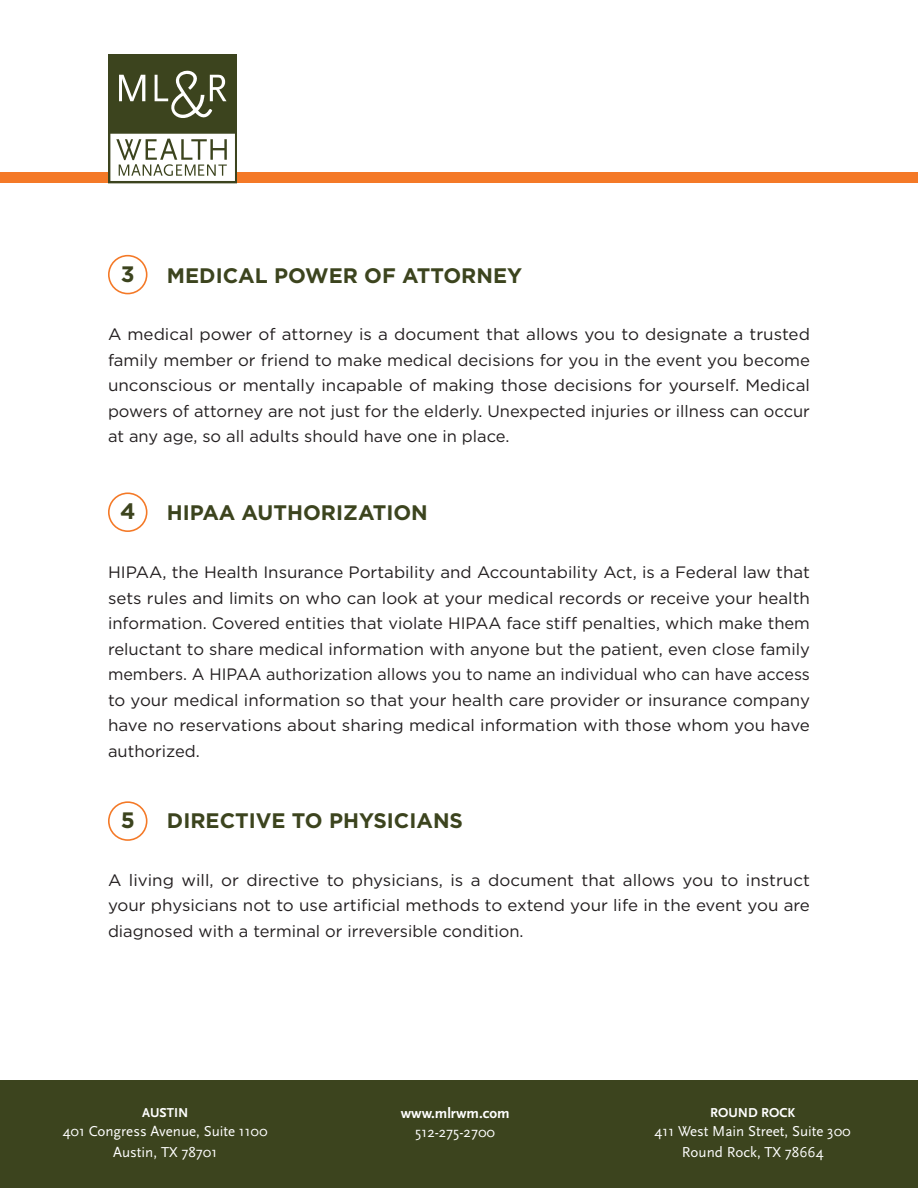
<style>
.page{position:relative;width:918px;height:1188px;background:#fff}
.page>*{position:absolute;margin:0;border:0;box-sizing:border-box;transform-origin:0 0}
.t1{font:700 22.35px "Gotham";color:#3c441e}
.t2{font:700 21px "Gotham";color:#3c441e}
.t3{font:16.5px/25.5px "Gotham";color:#231f20;text-align:justify}
.t4{font:15px/21px "Scala Sans";color:#fff;text-align:center}
.t5{font:700 15px "Scala Sans";color:#fff}
.t6{font:700 13.5px "Scala Sans";color:#fff}
</style>
<div class="page">
<div style="left:0;top:1080px;width:918px;height:108px;background:#3c441e"></div>
<div style="left:0;top:173px;width:918px;height:10px;background:#f47927"></div>
<svg style="left:108px;top:54px;width:129px;height:129px"></svg>
<div style="left:108px;top:255px;width:39px;height:39px;border:2px solid #f47927;border-radius:50%"></div>
<div style="left:108px;top:492px;width:39px;height:40px;border:2px solid #f47927;border-radius:50%"></div>
<div style="left:108px;top:801px;width:39px;height:40px;border:2px solid #f47927;border-radius:50%"></div>
<h1 class="t1" style="left:121px;top:261px;width:15px">3</h1>
<p class="t2" style="left:167px;top:263px;width:357px">MEDICAL POWER OF ATTORNEY</p>
<p class="t3" style="left:108px;top:321px;width:704px">A medical power of attorney is a document that allows you to designate a trusted family member or friend to make medical decisions for you in the event you become unconscious or mentally incapable of making those decisions for yourself. Medical powers of attorney are not just for the elderly. Unexpected injuries or illness can occur at any age, so all adults should have one in place.</p>
<h1 class="t1" style="left:120px;top:498px;width:17px">4</h1>
<p class="t2" style="left:167px;top:501px;width:262px">HIPAA AUTHORIZATION</p>
<p class="t3" style="left:108px;top:559px;width:704px">HIPAA, the Health Insurance Portability and Accountability Act, is a Federal law that sets rules and limits on who can look at your medical records or receive your health information. Covered entities that violate HIPAA face stiff penalties, which make them reluctant to share medical information with anyone but the patient, even close family members. A HIPAA authorization allows you to name an individual who can have access to your medical information so that your health care provider or insurance company have no reservations about sharing medical information with those whom you have authorized.</p>
<h1 class="t1" style="left:121px;top:807px;width:16px">5</h1>
<p class="t2" style="left:167px;top:808px;width:298px">DIRECTIVE TO PHYSICIANS</p>
<p class="t3" style="left:108px;top:867px;width:704px">A living will, or directive to physicians, is a document that allows you to instruct your physicians not to use artificial methods to extend your life in the event you are diagnosed with a terminal or irreversible condition.</p>
<p class="t6" style="left:142px;top:1105px;width:48px">AUSTIN</p>
<p class="t4" style="left:63px;top:1121px;width:206px">401 Congress Avenue, Suite 1100<br>Austin, TX 78701</p>
<p class="t5" style="left:401px;top:1105px;width:110px">www.mlrwm.com</p>
<p class="t4" style="left:415px;top:1122px;width:81px">512-275-2700</p>
<p class="t6" style="left:710px;top:1105px;width:86px">ROUND ROCK</p>
<p class="t4" style="left:655px;top:1121px;width:198px">411 West Main Street, Suite 300<br>Round Rock, TX 78664</p>
</div>
